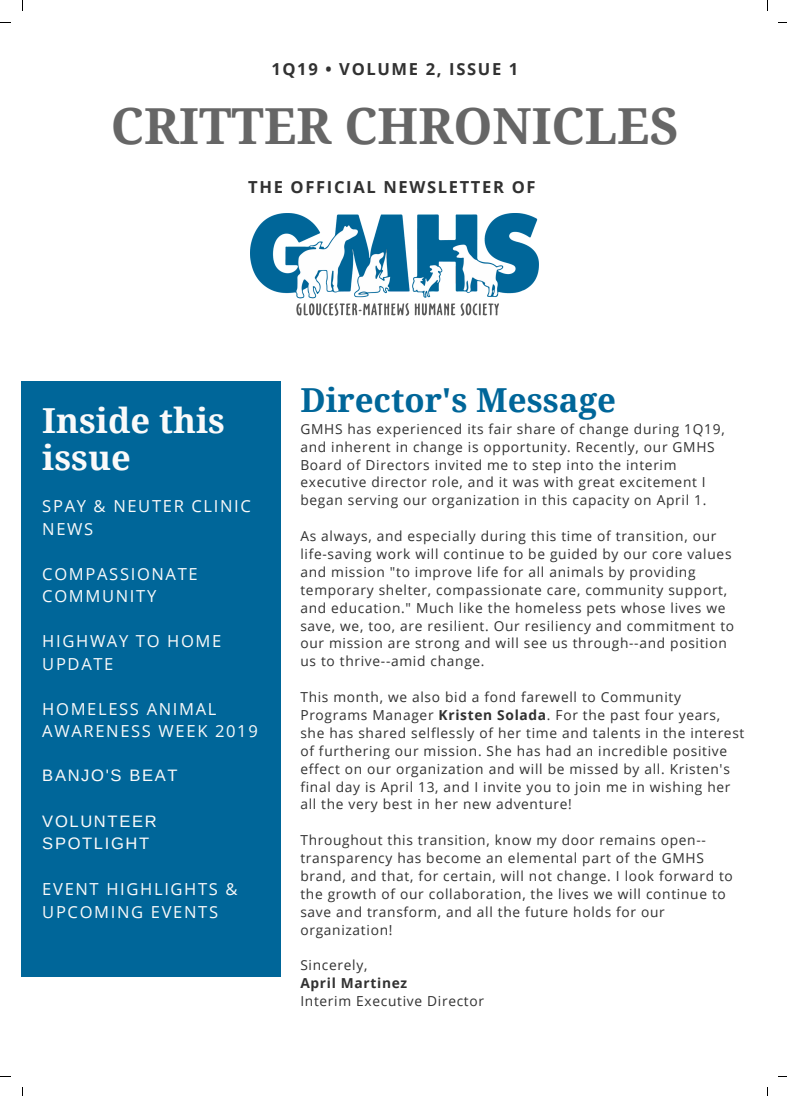
<style>
.page{position:relative;width:787px;height:1096px;background:#fff}
.page>*{position:absolute;margin:0;border:0;box-sizing:border-box;transform-origin:0 0}
.t1{font:700 49.62px "Droid Serif";color:#666}
.t2{font:700 34.5px/36.6px "Droid Serif";color:#fafafa}
.t3{font:700 33.12px "Droid Serif";color:#069}
.t4{font:16.5px/22.5px "Open Sans";letter-spacing:.1em;color:#fafafa}
.t5{font:700 16.5px "Open Sans";letter-spacing:.1em;color:#313131}
.t6{font:16.5px/22.5px "Arimo";letter-spacing:.1em;color:#fafafa}
.t7{font:13.75px/17.9px "Open Sans";letter-spacing:.05em;color:#313131}
.t8{font:700 13.75px "Open Sans";letter-spacing:.05em;color:#313131}
.s1{font-weight:700}
</style>
<div class="page">
<div style="left:22px;top:381px;width:259px;height:595px;background:#069"></div>
<img style="left:250px;top:213px;width:288px;height:103px">
<p class="t5" style="left:271px;top:57px;width:248px">1Q19 • VOLUME 2, ISSUE 1</p>
<h1 class="t1" style="left:111px;top:97px;width:569px">CRITTER CHRONICLES</h1>
<p class="t5" style="left:248px;top:175px;width:289px">THE OFFICIAL NEWSLETTER OF</p>
<h2 class="t2" style="left:42px;top:403px;width:184px">Inside this issue</h2>
<p class="t4" style="left:42px;top:494px;width:210px">SPAY &amp; NEUTER CLINIC<br>NEWS</p>
<p class="t4" style="left:42px;top:562px;width:157px">COMPASSIONATE<br>COMMUNITY</p>
<p class="t4" style="left:42px;top:629px;width:181px">HIGHWAY TO HOME<br>UPDATE</p>
<p class="t4" style="left:42px;top:697px;width:217px">HOMELESS ANIMAL<br>AWARENESS WEEK 2019</p>
<p class="t6" style="left:42px;top:764px;width:137px">BANJO'S BEAT</p>
<p class="t6" style="left:42px;top:809px;width:116px">VOLUNTEER<br>SPOTLIGHT</p>
<p class="t4" style="left:42px;top:877px;width:197px">EVENT HIGHLIGHTS &amp;<br>UPCOMING EVENTS</p>
<h3 class="t3" style="left:300px;top:381px;width:317px">Director's Message</h3>
<p class="t7" style="left:300px;top:419px;width:426px">GMHS has experienced its fair share of change during 1Q19, and inherent in change is opportunity. Recently, our GMHS Board of Directors invited me to step into the interim executive director role, and it was with great excitement I began serving our organization in this capacity on April 1.</p>
<p class="t7" style="left:300px;top:527px;width:435px">As always, and especially during this time of transition, our life-saving work will continue to be guided by our core values and mission "to improve life for all animals by providing temporary shelter, compassionate care, community support, and education." Much like the homeless pets whose lives we save, we, too, are resilient. Our resiliency and commitment to our mission are strong and will see us through--and position us to thrive--amid change.</p>
<p class="t7" style="left:300px;top:687px;width:446px">This month, we also bid a fond farewell to Community Programs Manager <span class="s1">Kristen Solada</span>. For the past four years, she has shared selflessly of her time and talents in the interest of furthering our mission. She has had an incredible positive effect on our organization and will be missed by all. Kristen's final day is April 13, and I invite you to join me in wishing her all the very best in her new adventure!</p>
<p class="t7" style="left:300px;top:830px;width:434px">Throughout this transition, know my door remains open-- transparency has become an elemental part of the GMHS brand, and that, for certain, will not change. I look forward to the growth of our collaboration, the lives we will continue to save and transform, and all the future holds for our organization!</p>
<p class="t7" style="left:300px;top:956px;width:69px">Sincerely,</p>
<p class="t8" style="left:300px;top:973px;width:108px">April Martinez</p>
<p class="t7" style="left:300px;top:991px;width:185px">Interim Executive Director</p>
</div>
